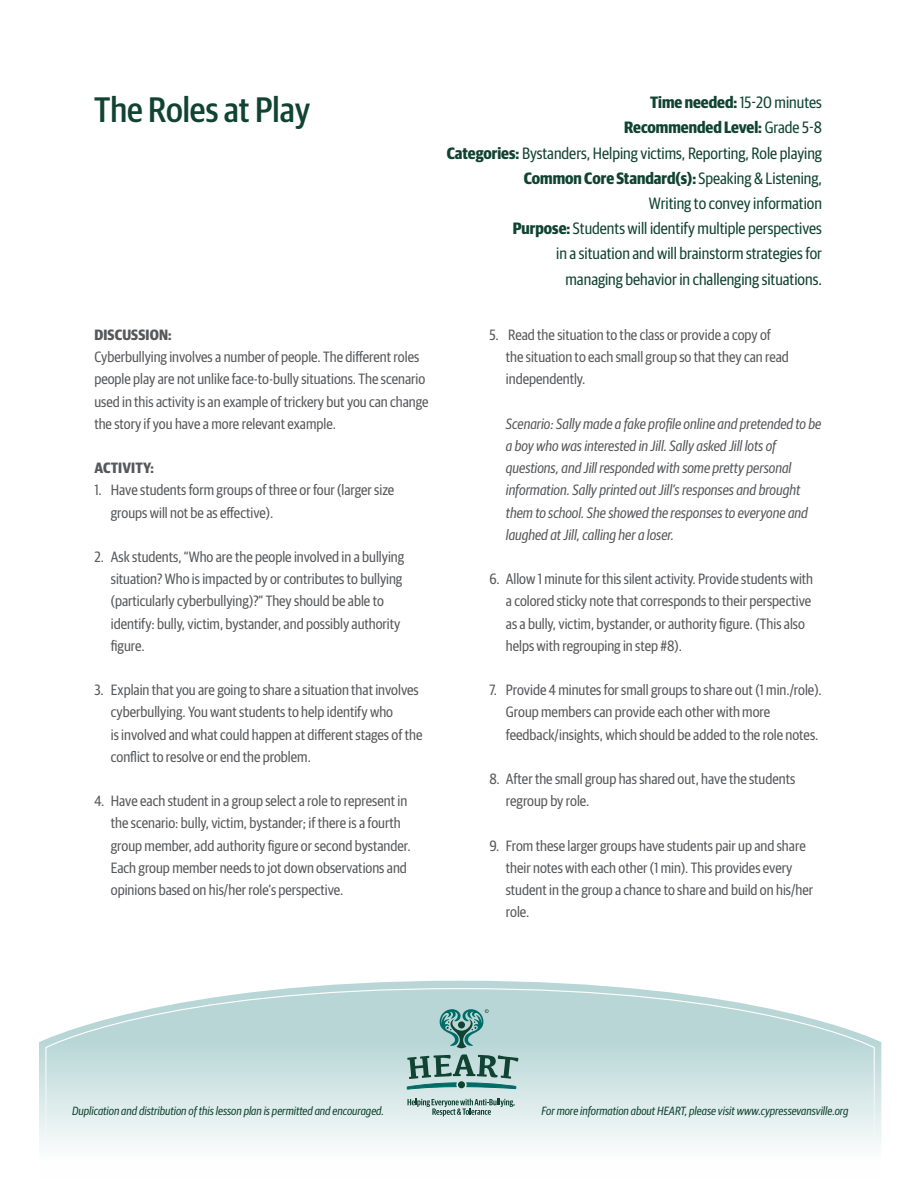
<style>
.page{position:relative;width:918px;height:1188px;background:#fff}
.page>*{position:absolute;margin:0;border:0;box-sizing:border-box;transform-origin:0 0}
.t1{font:500 35.55px "Guardian Sans Cond";color:#104331}
.t2{font:16.5px "Guardian Sans Cond";color:#104331}
.t3{font:700 16.5px "Guardian Sans Cond";color:#104331}
.t4{font:15px/22.2px "Guardian Sans Cond";color:#57585a}
.t5{font:italic 15px/22.2px "Guardian Sans Cond";color:#57585a}
.t6{font:700 15px "Guardian Sans Cond";letter-spacing:.01em;color:#57585a}
.t7{font:italic 12px "Guardian Sans Cond";color:#104331}
.s1{font-weight:700}
.s2{font-weight:400}
</style>
<div class="page">
<svg style="left:39px;top:981px;width:842px;height:164px"></svg>
<svg style="left:45px;top:988px;width:830px;height:157px"></svg>
<svg style="left:407px;top:1099px;width:108px;height:17px;background:#a5bdb8"></svg>
<svg style="left:407px;top:1054px;width:111px;height:36px;background:#7fa7a1"></svg>
<svg style="left:439px;top:1009px;width:50px;height:39px;background:#78aba8"></svg>
<p class="t1" style="left:94px;top:85px;width:218px">The Roles at Play</p>
<p class="t2" style="left:650px;top:91px;width:173px"><span class="s1">Time needed:</span> 15-20 minutes</p>
<p class="t3" style="left:624px;top:116px;width:199px">Recommended Level: <span class="s2">Grade 5-8</span></p>
<p class="t2" style="left:447px;top:141px;width:377px"><span class="s1">Categories:</span> Bystanders, Helping victims, Reporting, Role playing</p>
<p class="t3" style="left:524px;top:166px;width:300px">Common Core Standard(s): <span class="s2">Speaking &amp; Listening,</span></p>
<p class="t2" style="left:649px;top:192px;width:175px">Writing to convey information</p>
<p class="t2" style="left:513px;top:217px;width:311px"><span class="s1">Purpose:</span> Students will identify multiple perspectives</p>
<p class="t2" style="left:556px;top:242px;width:267px">in a situation and will brainstorm strategies for</p>
<p class="t2" style="left:566px;top:267px;width:258px">managing behavior in challenging situations.</p>
<p class="t6" style="left:94px;top:324px;width:79px">DISCUSSION:</p>
<p class="t4" style="left:94px;top:345px;width:336px">Cyberbullying involves a number of people. The different roles people play are not unlike face-to-bully situations. The scenario used in this activity is an example of trickery but you can change the story if you have a more relevant example.</p>
<p class="t6" style="left:94px;top:457px;width:61px">ACTIVITY:</p>
<p class="t4" style="left:111px;top:478px;width:285px;text-indent:-16px">1. Have students form groups of three or four (larger size groups will not be as effective).</p>
<p class="t4" style="left:94px;top:545px;width:311px">2. Ask students, “Who are the people involved in a bullying</p>
<p class="t4" style="left:111px;top:567px;width:293px">situation? Who is impacted by or contributes to bullying</p>
<p class="t4" style="left:111px;top:589px;width:275px">(particularly cyberbullying)?” They should be able to</p>
<p class="t4" style="left:111px;top:611px;width:291px">identify: bully, victim, bystander, and possibly authority</p>
<p class="t4" style="left:111px;top:633px;width:35px">figure.</p>
<p class="t4" style="left:94px;top:678px;width:326px">3. Explain that you are going to share a situation that involves</p>
<p class="t4" style="left:111px;top:700px;width:284px">cyberbullying. You want students to help identify who</p>
<p class="t4" style="left:111px;top:722px;width:313px">is involved and what could happen at different stages of the</p>
<p class="t4" style="left:111px;top:744px;width:202px">conflict to resolve or end the problem.</p>
<p class="t4" style="left:94px;top:789px;width:314px">4. Have each student in a group select a role to represent in</p>
<p class="t4" style="left:111px;top:811px;width:291px">the scenario: bully, victim, bystander; if there is a fourth</p>
<p class="t4" style="left:111px;top:833px;width:301px">group member, add authority figure or second bystander.</p>
<p class="t4" style="left:111px;top:855px;width:298px">Each group member needs to jot down observations and</p>
<p class="t4" style="left:111px;top:878px;width:234px">opinions based on his/her role’s perspective.</p>
<p class="t4" style="left:489px;top:323px;width:283px">5. Read the situation to the class or provide a copy of</p>
<p class="t4" style="left:506px;top:345px;width:285px">the situation to each small group so that they can read</p>
<p class="t4" style="left:506px;top:367px;width:81px">independently.</p>
<p class="t5" style="left:506px;top:411px;width:317px">Scenario: Sally made a fake profile online and pretended to be</p>
<p class="t5" style="left:506px;top:434px;width:272px">a boy who was interested in Jill. Sally asked Jill lots of</p>
<p class="t5" style="left:506px;top:456px;width:287px">questions, and Jill responded with some pretty personal</p>
<p class="t5" style="left:506px;top:478px;width:304px">information. Sally printed out Jill’s responses and brought them to school. She showed the responses to everyone and</p>
<p class="t5" style="left:506px;top:522px;width:170px">laughed at Jill, calling her a loser.</p>
<p class="t4" style="left:489px;top:567px;width:325px">6. Allow 1 minute for this silent activity. Provide students with</p>
<p class="t4" style="left:506px;top:589px;width:307px">a colored sticky note that corresponds to their perspective</p>
<p class="t4" style="left:506px;top:611px;width:301px">as a bully, victim, bystander, or authority figure. (This also</p>
<p class="t4" style="left:506px;top:633px;width:178px">helps with regrouping in step #8).</p>
<p class="t4" style="left:489px;top:678px;width:334px">7. Provide 4 minutes for small groups to share out (1 min./role).</p>
<p class="t4" style="left:506px;top:700px;width:266px">Group members can provide each other with more</p>
<p class="t4" style="left:506px;top:722px;width:314px">feedback/insights, which should be added to the role notes.</p>
<p class="t4" style="left:489px;top:767px;width:307px">8. After the small group has shared out, have the students</p>
<p class="t4" style="left:506px;top:789px;width:85px">regroup by role.</p>
<p class="t4" style="left:489px;top:833px;width:318px">9. From these larger groups have students pair up and share</p>
<p class="t4" style="left:506px;top:855px;width:288px">their notes with each other (1 min). This provides every</p>
<p class="t4" style="left:506px;top:878px;width:309px">student in the group a chance to share and build on his/her</p>
<p class="t4" style="left:506px;top:900px;width:25px">role.</p>
<p class="t7" style="left:72px;top:1102px;width:314px">Duplication and distribution of this lesson plan is permitted and encouraged.</p>
<p class="t7" style="left:542px;top:1102px;width:309px">For more information about HEART, please visit www.cypressevansville.org</p>
</div>
